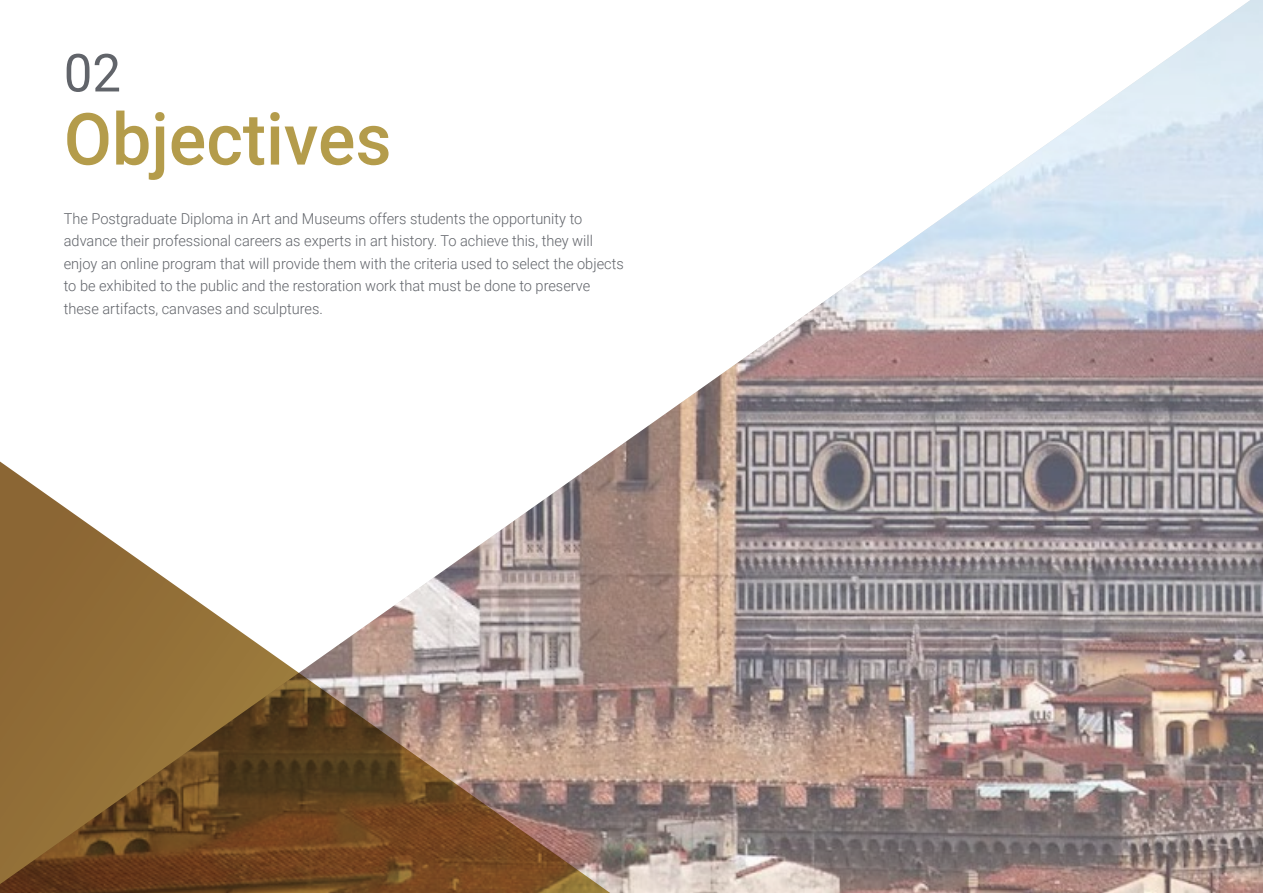
<style>
.page{position:relative;width:1263px;height:893px;background:#fff}
.page>*{position:absolute;margin:0;border:0;box-sizing:border-box;transform-origin:0 0}
.t1{font:500 72px "Roboto";color:#b49c4b}
.t2{font:52.5px "Roboto";color:#61646a}
.t3{font:300 15px/22.5px "Roboto";color:#61646a}
</style>
<div class="page">
<img style="left:620px;top:0;width:643px;height:893px">
<svg style="left:0;top:446px;width:640px;height:447px"></svg>
<h2 class="t2" style="left:64px;top:36px;width:59px">02</h2>
<h1 class="t1" style="left:64px;top:89px;width:329px">Objectives</h1>
<p class="t3" style="left:64px;top:207px;width:561px">The Postgraduate Diploma in Art and Museums offers students the opportunity to advance their professional careers as experts in art history. To achieve this, they will enjoy an online program that will provide them with the criteria used to select the objects to be exhibited to the public and the restoration work that must be done to preserve these artifacts, canvases and sculptures.</p>
</div>
